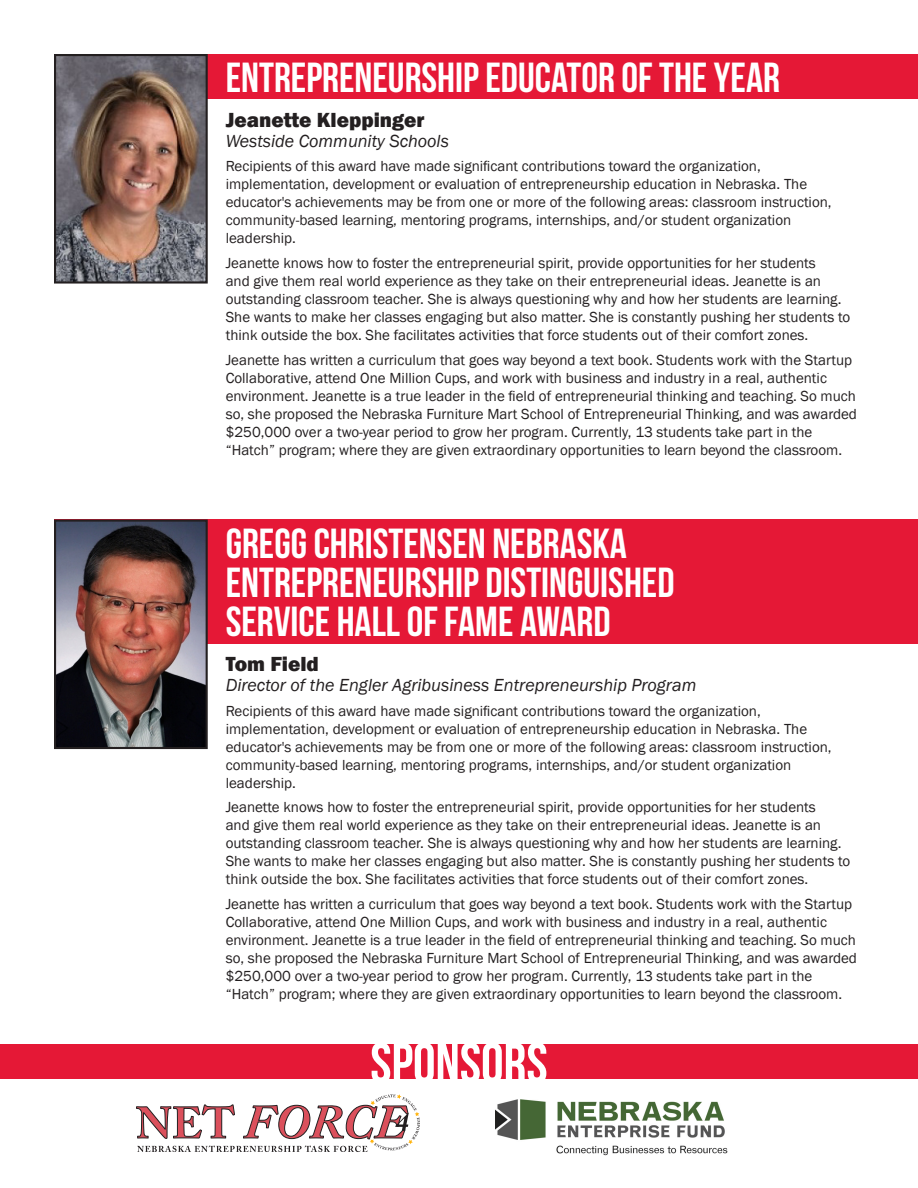
<style>
.page{position:relative;width:918px;height:1188px;background:#fff}
.page>*{position:absolute;margin:0;border:0;box-sizing:border-box;transform-origin:0 0}
.t1{font:56.85px "Bebas Neue";color:#fff}
.t2{font:42px/39px "Bebas Neue";color:#fff}
.t3{font:800 21px "Franklin Gothic";color:#231f20}
.t4{font:italic 18px "Franklin Gothic";color:#231f20}
.t5{font:15px/18px "Franklin Gothic";color:#231f20}
</style>
<div class="page">
<div style="left:54px;top:520px;width:864px;height:124px;background:#e51836"></div>
<div style="left:54px;top:54px;width:864px;height:45px;background:#e51836"></div>
<img style="left:57px;top:57px;width:148px;height:224px">
<div style="left:54px;top:54px;width:154px;height:230px;border:2px solid #231f20"></div>
<img style="left:57px;top:523px;width:148px;height:223px">
<div style="left:54px;top:520px;width:154px;height:229px;border:2px solid #231f20"></div>
<img style="left:495px;top:1099px;width:233px;height:57px">
<svg style="left:136px;top:1094px;width:284px;height:58px"></svg>
<div style="left:0;top:1045px;width:918px;height:34px;background:#e51836"></div>
<p class="t2" style="left:226px;top:58px;width:556px">ENTREPRENEURSHIP EDUCATOR OF THE YEAR</p>
<p class="t3" style="left:226px;top:106px;width:200px">Jeanette Kleppinger</p>
<p class="t4" style="left:226px;top:129px;width:225px">Westside Community Schools</p>
<p class="t5" style="left:226px;top:158px;width:608px">Recipients of this award have made significant contributions toward the organization, implementation, development or evaluation of entrepreneurship education in Nebraska. The educator's achievements may be from one or more of the following areas: classroom instruction, community-based learning, mentoring programs, internships, and/or student organization leadership.</p>
<p class="t5" style="left:226px;top:254px;width:626px">Jeanette knows how to foster the entrepreneurial spirit, provide opportunities for her students<br>and give them real world experience as they take on their entrepreneurial ideas. Jeanette is an outstanding classroom teacher. She is always questioning why and how her students are learning.<br>She wants to make her classes engaging but also matter. She is constantly pushing her students to think outside the box. She facilitates activities that force students out of their comfort zones.</p>
<p class="t5" style="left:226px;top:351px;width:633px">Jeanette has written a curriculum that goes way beyond a text book. Students work with the Startup Collaborative, attend One Million Cups, and work with business and industry in a real, authentic environment. Jeanette is a true leader in the field of entrepreneurial thinking and teaching. So much so, she proposed the Nebraska Furniture Mart School of Entrepreneurial Thinking, and was awarded $250,000 over a two-year period to grow her program. Currently, 13 students take part in the “Hatch” program; where they are given extraordinary opportunities to learn beyond the classroom.</p>
<p class="t2" style="left:226px;top:523px;width:450px">GREGG CHRISTENSEN NEBRASKA<br>ENTREPRENEURSHIP DISTINGUISHED<br>SERVICE HALL OF FAME AWARD</p>
<p class="t3" style="left:226px;top:651px;width:95px">Tom Field</p>
<p class="t4" style="left:226px;top:674px;width:472px">Director of the Engler Agribusiness Entrepreneurship Program</p>
<p class="t5" style="left:226px;top:702px;width:608px">Recipients of this award have made significant contributions toward the organization, implementation, development or evaluation of entrepreneurship education in Nebraska. The educator's achievements may be from one or more of the following areas: classroom instruction, community-based learning, mentoring programs, internships, and/or student organization leadership.</p>
<p class="t5" style="left:226px;top:799px;width:626px">Jeanette knows how to foster the entrepreneurial spirit, provide opportunities for her students<br>and give them real world experience as they take on their entrepreneurial ideas. Jeanette is an outstanding classroom teacher. She is always questioning why and how her students are learning.<br>She wants to make her classes engaging but also matter. She is constantly pushing her students to think outside the box. She facilitates activities that force students out of their comfort zones.</p>
<p class="t5" style="left:226px;top:895px;width:633px">Jeanette has written a curriculum that goes way beyond a text book. Students work with the Startup Collaborative, attend One Million Cups, and work with business and industry in a real, authentic environment. Jeanette is a true leader in the field of entrepreneurial thinking and teaching. So much so, she proposed the Nebraska Furniture Mart School of Entrepreneurial Thinking, and was awarded $250,000 over a two-year period to grow her program. Currently, 13 students take part in the “Hatch” program; where they are given extraordinary opportunities to learn beyond the classroom.</p>
<p class="t1" style="left:370px;top:1032px;width:179px">SPONSORS</p>
</div>
